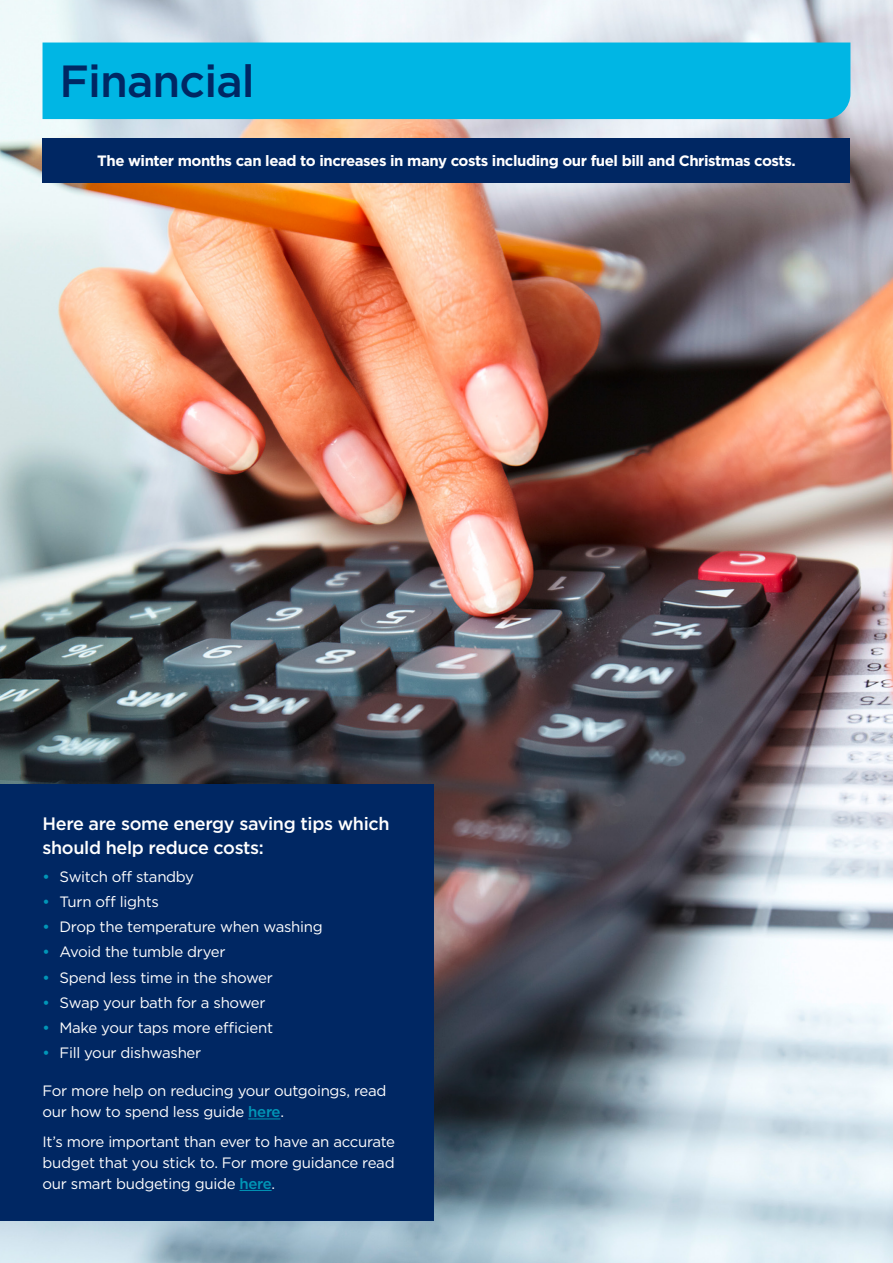
<style>
.page{position:relative;width:893px;height:1263px;background:#fff}
.page>*{position:absolute;margin:0;border:0;box-sizing:border-box;transform-origin:0 0}
.t1{font:500 45px "Gotham";letter-spacing:-.02em;color:#002763}
.t2{font:500 18px/24px "Gotham";letter-spacing:-.02em;color:#fff}
.t3{font:15px/21px "Gotham";letter-spacing:-.02em;color:#fff}
.t4{font:700 15px "Gotham";letter-spacing:-.03em;color:#fff}
.s1{font-weight:500;color:#0096b7}
</style>
<div class="page">
<img style="left:0;top:0;width:893px;height:1263px">
<div style="left:0;top:783px;width:434px;height:437px;background:#002763"></div>
<hr style="left:248px;top:1118px;width:32px;height:1px;background:#0096b7">
<hr style="left:239px;top:1190px;width:33px;height:1px;background:#0096b7">
<div style="left:43px;top:43px;width:807px;height:76px;background:#00b6e4"></div>
<div style="left:43px;top:138px;width:807px;height:45px;background:#002763"></div>
<p class="t1" style="left:60px;top:51px;width:197px">Financial</p>
<p class="t4" style="left:97px;top:151px;width:700px">The winter months can lead to increases in many costs including our fuel bill and Christmas costs.</p>
<p class="t2" style="left:43px;top:812px;width:349px">Here are some energy saving tips which should help reduce costs:</p>
<p class="t3" style="left:43px;top:865px;width:153px"><span class="s1">•</span> Switch off standby</p>
<p class="t3" style="left:43px;top:891px;width:118px"><span class="s1">•</span> Turn off lights</p>
<p class="t3" style="left:43px;top:916px;width:282px"><span class="s1">•</span> Drop the temperature when washing</p>
<p class="t3" style="left:43px;top:941px;width:184px"><span class="s1">•</span> Avoid the tumble dryer</p>
<p class="t3" style="left:43px;top:966px;width:232px"><span class="s1">•</span> Spend less time in the shower</p>
<p class="t3" style="left:43px;top:992px;width:225px"><span class="s1">•</span> Swap your bath for a shower</p>
<p class="t3" style="left:43px;top:1017px;width:232px"><span class="s1">•</span> Make your taps more efficient</p>
<p class="t3" style="left:43px;top:1042px;width:160px"><span class="s1">•</span> Fill your dishwasher</p>
<p class="t3" style="left:43px;top:1080px;width:345px">For more help on reducing your outgoings, read our how to spend less guide <span class="s1">here</span>.</p>
<p class="t3" style="left:43px;top:1131px;width:354px;text-align:justify">It’s more important than ever to have an accurate budget that you stick to. For more guidance read our smart budgeting guide <span class="s1">here</span>.</p>
</div>
